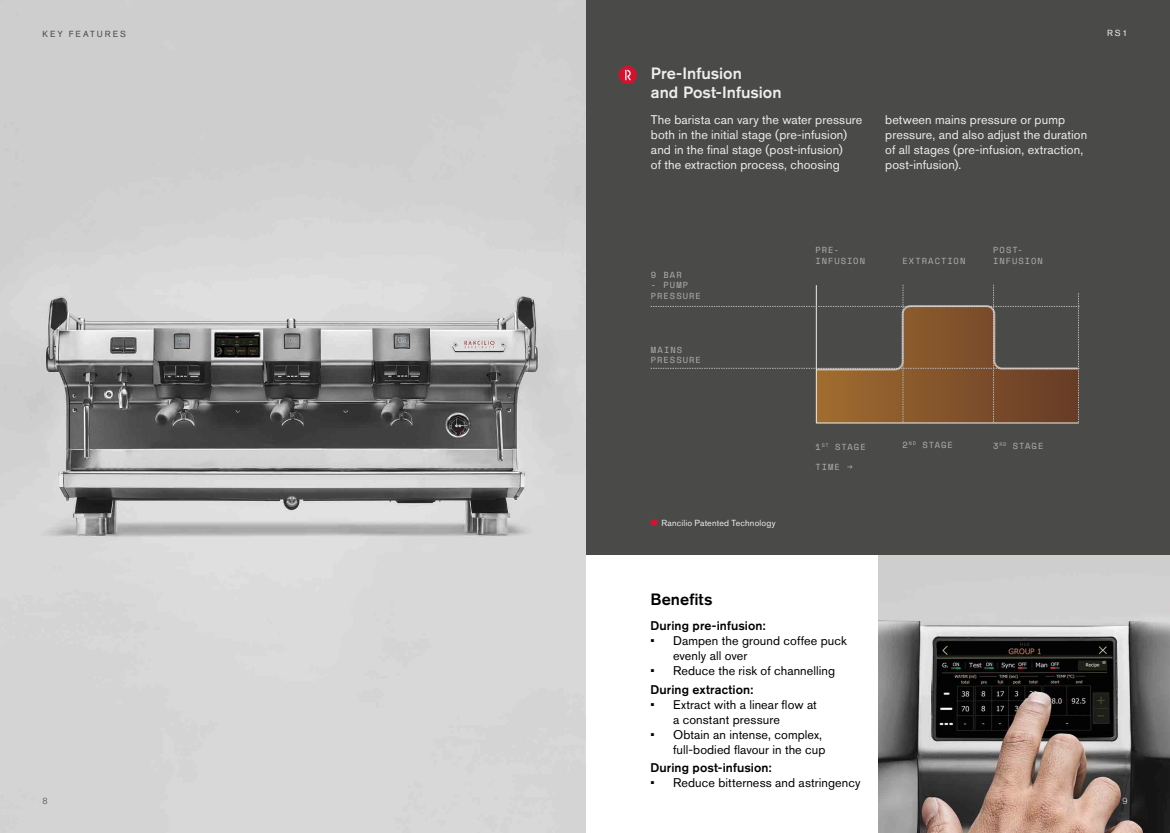
<style>
.page{position:relative;width:1170px;height:833px;background:#fff}
.page>*{position:absolute;margin:0;border:0;box-sizing:border-box;transform-origin:0 0}
.t1{font:500 16.25px/19.5px "Akzidenz Grotesk BQ";letter-spacing:-.005em;color:#ededed}
.t2{font:500 16.25px "Akzidenz Grotesk BQ";letter-spacing:.005em;color:#000}
.t3{font:12.5px/15px "Akzidenz Grotesk BQ";letter-spacing:.005em;color:#ededed}
.t4{font:12.5px/15px "Akzidenz Grotesk BQ";letter-spacing:.005em;color:#000}
.t5{font:500 12.5px "Akzidenz Grotesk BQ";letter-spacing:.005em;color:#000}
.t6{font:8.75px/10.5px "Space Mono";letter-spacing:.115em;color:#b3b2b2}
.t7{font:8.75px "Akzidenz Grotesk BQ";letter-spacing:.02em;color:#ededed}
.t8{font:8.75px "Akzidenz Grotesk BQ";letter-spacing:.23em;color:#4a4a49}
.t9{font:300 8.75px "Akzidenz Grotesk BQ";color:#4a4a49}
.t10{font:300 8.75px "Akzidenz Grotesk BQ";color:#ededed}
</style>
<div class="page">
<img style="left:878px;top:555px;width:291px;height:278px">
<div style="left:585px;top:0;width:584px;height:555px;background:#4a4a49"></div>
<img style="left:0;top:0;width:585px;height:833px">
<hr style="left:816px;top:423px;width:262px;height:1px;background:#ededed">
<svg style="left:650px;top:285px;width:429px;height:138px"></svg>
<div style="left:618px;top:66px;width:18px;height:18px;background:#d51130;border-radius:50%"></div>
<svg style="left:625px;top:70px;width:5px;height:10px"></svg>
<div style="left:650px;top:519px;width:7px;height:7px;background:#d51130;border-radius:50%"></div>
<p class="t8" style="left:43px;top:29px;width:85px">KEY FEATURES</p>
<h1 class="t1" style="left:651px;top:63px;width:132px">Pre-Infusion<br>and Post-Infusion</h1>
<p class="t3" style="left:651px;top:112px;width:213px">The barista can vary the water pressure both in the initial stage (pre-infusion) and in the final stage (post-infusion)<br>of the extraction process, choosing</p>
<p class="t7" style="left:1106px;top:28px;width:22px">RS1</p>
<p class="t3" style="left:885px;top:112px;width:203px">between mains pressure or pump pressure, and also adjust the duration of all stages (pre-infusion, extraction, post-infusion).</p>
<p class="t6" style="left:651px;top:269px;width:32px">9 BAR</p>
<p class="t6" style="left:651px;top:279px;width:51px">- PUMP<br>PRESSURE</p>
<p class="t6" style="left:651px;top:344px;width:51px">MAINS<br>PRESSURE</p>
<p class="t6" style="left:815px;top:245px;width:51px">PRE-<br>INFUSION</p>
<p class="t6" style="left:992px;top:245px;width:51px">POST-<br>INFUSION</p>
<p class="t6" style="left:902px;top:255px;width:64px">EXTRACTION</p>
<p class="t6" style="left:815px;top:441px;width:52px">1<sup>ST</sup> STAGE</p>
<p class="t6" style="left:902px;top:439px;width:52px">2<sup>ND</sup> STAGE</p>
<p class="t6" style="left:992px;top:440px;width:52px">3<sup>RD</sup> STAGE</p>
<p class="t7" style="left:661px;top:518px;width:116px">Rancilio Patented Technology</p>
<p class="t6" style="left:815px;top:461px;width:39px">TIME →</p>
<h1 class="t2" style="left:650px;top:589px;width:63px">Benefits</h1>
<p class="t5" style="left:650px;top:618px;width:116px">During pre-infusion:</p>
<p class="t4" style="left:673px;top:633px;width:175px;text-indent:-22px">• Dampen the ground coffee puck evenly all over</p>
<p class="t4" style="left:650px;top:663px;width:186px">• Reduce the risk of channelling</p>
<p class="t5" style="left:650px;top:681px;width:104px">During extraction:</p>
<p class="t4" style="left:673px;top:697px;width:145px;text-indent:-22px">• Extract with a linear flow at a constant pressure</p>
<p class="t4" style="left:650px;top:727px;width:176px;text-align:right">• Obtain an intense, complex, full-bodied flavour in the cup</p>
<p class="t5" style="left:650px;top:760px;width:122px">During post-infusion:</p>
<p class="t4" style="left:650px;top:775px;width:211px">• Reduce bitterness and astringency</p>
<p class="t9" style="left:43px;top:796px;width:7px">8</p>
<p class="t10" style="left:1122px;top:796px;width:7px">9</p>
</div>
